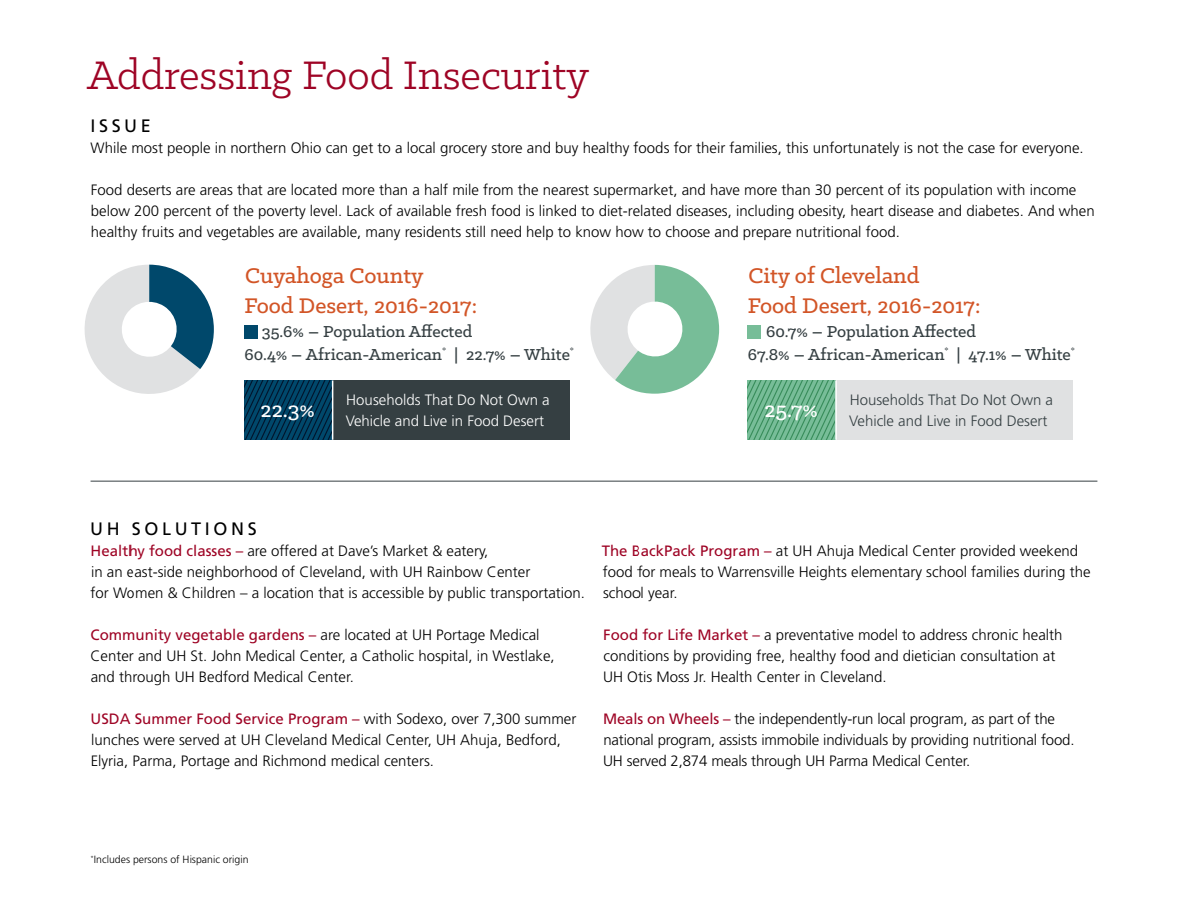
<style>
.page{position:relative;width:1188px;height:918px;background:#fff}
.page>*{position:absolute;margin:0;border:0;box-sizing:border-box;transform-origin:0 0}
.t1{font:45px "Klinic Slab";color:#9e0425}
.t2{font:500 24px/30px "Klinic Slab";color:#d25527}
.t3{font:500 24px "Klinic Slab";color:#fff}
.t4{font:500 18px/23.1px "Klinic Slab";color:#353f42}
.t5{font:18px "Frutiger LT Std";letter-spacing:.2em;color:#000}
.t6{font:300 15px/21px "Frutiger LT Std";color:#000}
.t7{font:300 15px/21px "Frutiger LT Std";color:#fff}
.t8{font:300 15px/21px "Frutiger LT Std";color:#353f42}
.t9{font:300 10.5px "Frutiger LT Std";color:#000}
.s1{font-weight:400;color:#9e0425}
</style>
<div class="page">
<hr style="left:91px;top:481px;width:1006px;height:1px;background:#353f42">
<div style="left:747px;top:325px;width:14px;height:13px;background:#77bd98"></div>
<div style="left:244px;top:325px;width:14px;height:14px;background:#00486b"></div>
<svg style="left:84px;top:265px;width:130px;height:129px"></svg>
<svg style="left:590px;top:265px;width:129px;height:129px"></svg>
<div style="left:333px;top:381px;width:237px;height:59px;background:#353f42"></div>
<svg style="left:244px;top:381px;width:88px;height:59px;background:#003b5b"></svg>
<div style="left:836px;top:381px;width:237px;height:59px;background:#e0e1e2"></div>
<hr style="left:835px;top:381px;width:2px;height:59px;background:#fff">
<svg style="left:747px;top:381px;width:89px;height:59px;background:#68b189"></svg>
<h1 class="t1" style="left:87px;top:46px;width:504px">Addressing Food Insecurity</h1>
<p class="t5" style="left:90px;top:116px;width:62px">ISSUE</p>
<p class="t6" style="left:91px;top:138px;width:995px">While most people in northern Ohio can get to a local grocery store and buy healthy foods for their families, this unfortunately is not the case for everyone.</p>
<p class="t6" style="left:91px;top:180px;width:1005px">Food deserts are areas that are located more than a half mile from the nearest supermarket, and have more than 30 percent of its population with income below 200 percent of the poverty level. Lack of available fresh food is linked to diet-related diseases, including obesity, heart disease and diabetes. And when healthy fruits and vegetables are available, many residents still need help to know how to choose and prepare nutritional food.</p>
<h2 class="t2" style="left:244px;top:260px;width:234px">Cuyahoga County<br>Food Desert, 2016-2017:</h2>
<p class="t4" style="left:244px;top:320px;width:331px;text-indent:17px">35.6% – Population Affected<br>60.4% – African-American<sup>*</sup> | 22.7% – White<sup>*</sup></p>
<h2 class="t2" style="left:748px;top:260px;width:234px">City of Cleveland<br>Food Desert, 2016-2017:</h2>
<p class="t4" style="left:766px;top:319px;width:211px">60.7% – Population Affected</p>
<p class="t4" style="left:748px;top:343px;width:329px">67.8% – African-American<sup>*</sup> | 47.1% – White<sup>*</sup></p>
<h2 class="t3" style="left:261px;top:394px;width:56px">22.3%</h2>
<p class="t8" style="left:849px;top:390px;width:205px">Households That Do Not Own a<br>Vehicle and Live in Food Desert</p>
<p class="t7" style="left:346px;top:390px;width:205px">Households That Do Not Own a<br>Vehicle and Live in Food Desert</p>
<h2 class="t3" style="left:764px;top:394px;width:55px">25.7%</h2>
<p class="t5" style="left:90px;top:518px;width:168px">UH SOLUTIONS</p>
<p class="t6" style="left:91px;top:541px;width:496px"><span class="s1">Healthy food classes –</span> are offered at Dave’s Market &amp; eatery,<br>in an east-side neighborhood of Cleveland, with UH Rainbow Center<br>for Women &amp; Children – a location that is accessible by public transportation.</p>
<p class="t6" style="left:91px;top:625px;width:466px"><span class="s1">Community vegetable gardens –</span> are located at UH Portage Medical<br>Center and UH St. John Medical Center, a Catholic hospital, in Westlake, and through UH Bedford Medical Center.</p>
<p class="t6" style="left:91px;top:709px;width:487px"><span class="s1">USDA Summer Food Service Program –</span> with Sodexo, over 7,300 summer lunches were served at UH Cleveland Medical Center, UH Ahuja, Bedford,<br>Elyria, Parma, Portage and Richmond medical centers.</p>
<p class="t6" style="left:602px;top:541px;width:490px"><span class="s1">The BackPack Program –</span> at UH Ahuja Medical Center provided weekend food for meals to Warrensville Heights elementary school families during the school year.</p>
<p class="t6" style="left:603px;top:625px;width:461px"><span class="s1">Food for Life Market –</span> a preventative model to address chronic health conditions by providing free, healthy food and dietician consultation at<br>UH Otis Moss Jr. Health Center in Cleveland.</p>
<p class="t6" style="left:603px;top:709px;width:473px"><span class="s1">Meals on Wheels –</span> the independently-run local program, as part of the national program, assists immobile individuals by providing nutritional food.<br>UH served 2,874 meals through UH Parma Medical Center.</p>
<p class="t9" style="left:91px;top:854px;width:160px"><sup>*</sup>Includes persons of Hispanic origin</p>
</div>
